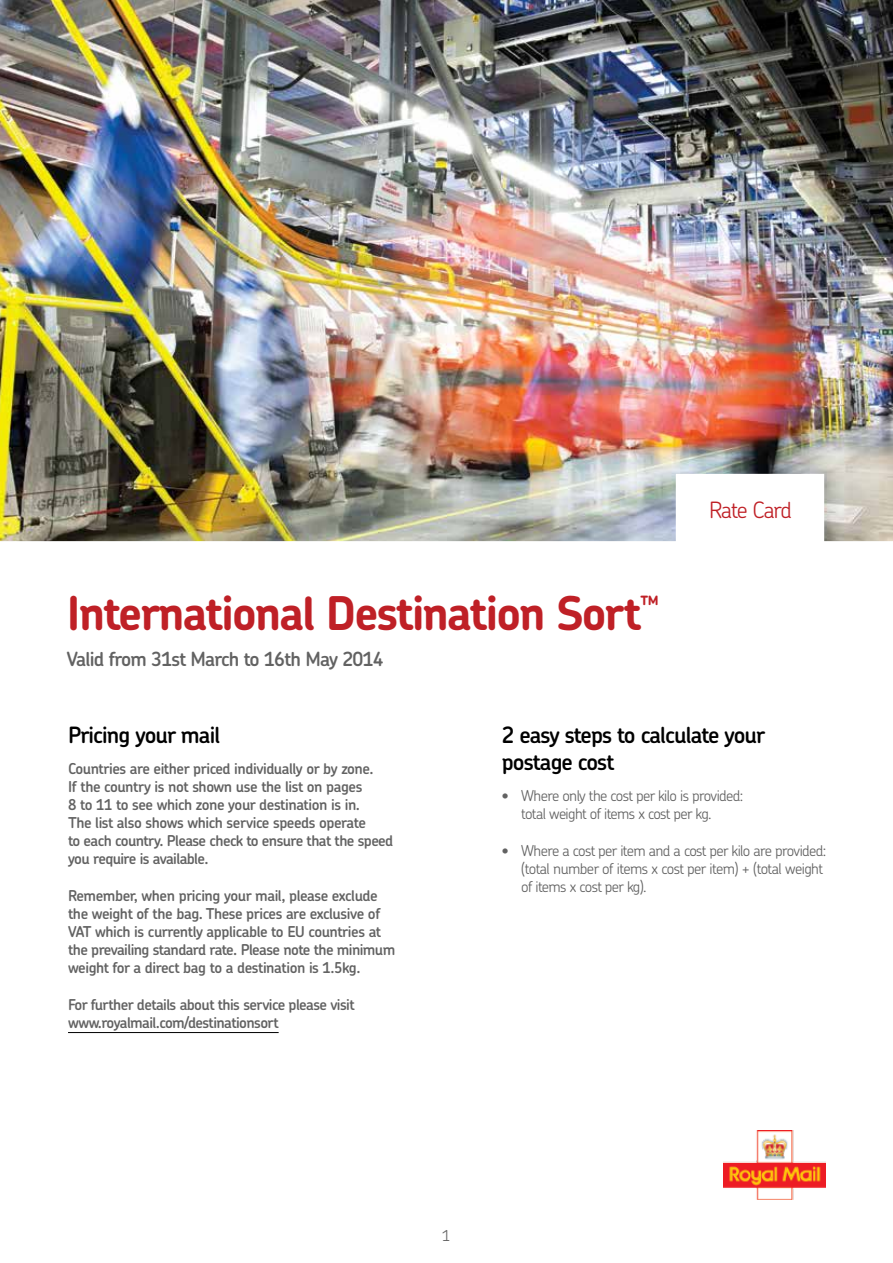
<style>
.page{position:relative;width:893px;height:1263px;background:#fff}
.page>*{position:absolute;margin:0;border:0;box-sizing:border-box;transform-origin:0 0}
.t1{font:700 46.5px "Chevin Pro";letter-spacing:-.04em;color:#bf2026}
.t2{font:600 22.5px/27px "Chevin Pro";letter-spacing:-.04em;color:#000}
.t3{font:300 22.5px "Chevin Pro";letter-spacing:-.055em;color:#bf2026}
.t4{font:600 19.5px "Chevin Pro";letter-spacing:-.04em;color:#626262}
.t5{font:600 15px/18px "Chevin Pro";letter-spacing:-.035em;color:#626262}
.t6{font:300 15px/18px "Chevin Pro";letter-spacing:-.04em;color:#626262}
</style>
<div class="page">
<img style="left:0;top:0;width:893px;height:541px">
<img style="left:723px;top:1131px;width:102px;height:68px">
<hr style="left:68px;top:1032px;width:211px;height:1px;background:#000">
<h1 class="t1" style="left:67px;top:583px;width:594px">International Destination Sort<sup>™</sup></h1>
<h3 class="t4" style="left:67px;top:646px;width:318px">Valid from 31st March to 16th May 2014</h3>
<h2 class="t3" style="left:709px;top:495px;width:84px">Rate Card</h2>
<h2 class="t2" style="left:68px;top:721px;width:154px">Pricing your mail</h2>
<p class="t5" style="left:68px;top:759px;width:327px">Countries are either priced individually or by zone.<br>If the country is not shown use the list on pages<br>8 to 11 to see which zone your destination is in.<br>The list also shows which service speeds operate<br>to each country. Please check to ensure that the speed you require is available.</p>
<p class="t5" style="left:68px;top:886px;width:329px">Remember, when pricing your mail, please exclude the weight of the bag. These prices are exclusive of VAT which is currently applicable to EU countries at the prevailing standard rate. Please note the minimum weight for a direct bag to a destination is 1.5kg.</p>
<p class="t5" style="left:68px;top:995px;width:288px">For further details about this service please visit www.royalmail.com/destinationsort</p>
<h2 class="t2" style="left:502px;top:721px;width:265px">2 easy steps to calculate your postage cost</h2>
<p class="t6" style="left:521px;top:786px;width:224px;text-indent:-20px">• Where only the cost per kilo is provided: total weight of items x cost per kg.</p>
<p class="t6" style="left:521px;top:841px;width:307px;text-indent:-20px">• Where a cost per item and a cost per kilo are provided: (total number of items x cost per item) + (total weight of items x cost per kg).</p>
<p class="t6" style="left:442px;top:1226px;width:10px">1</p>
</div>
